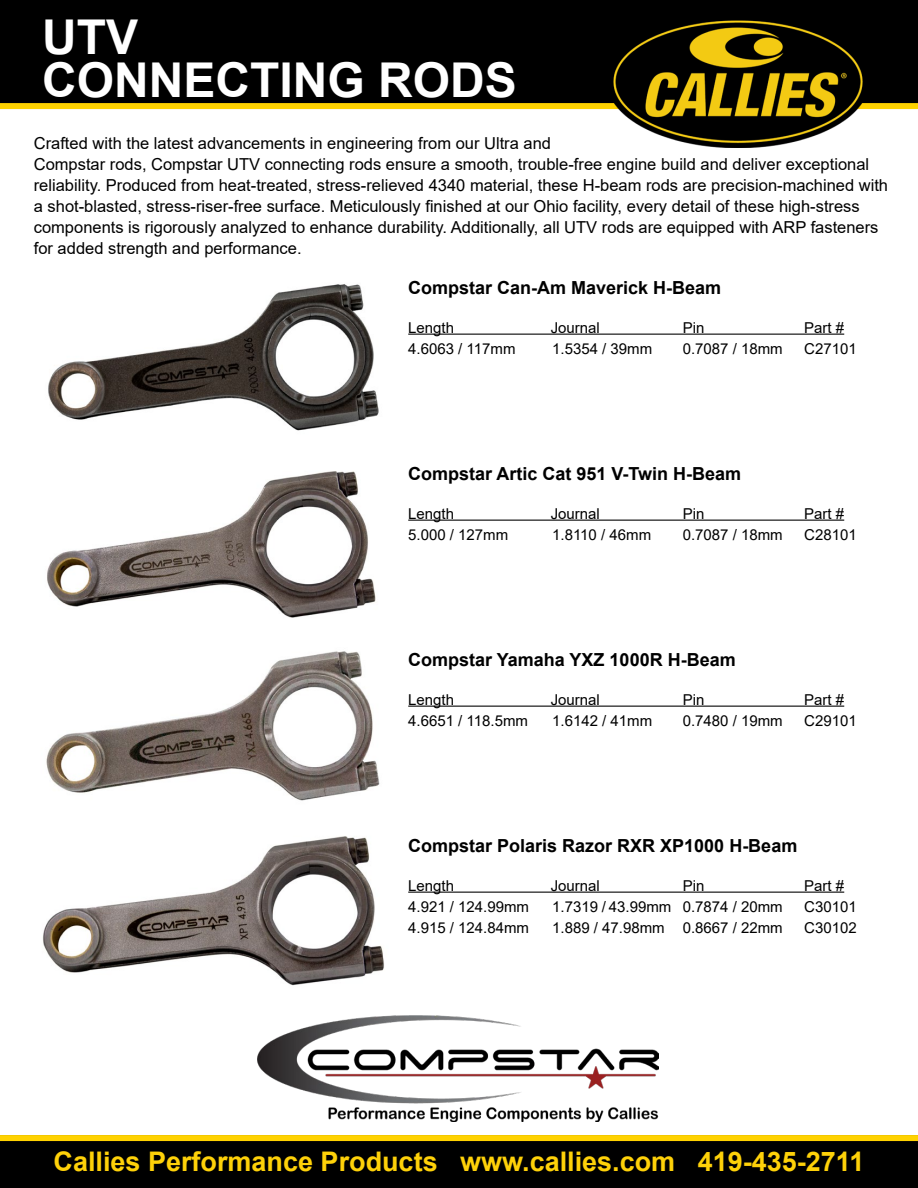
<style>
.page{position:relative;width:918px;height:1188px;background:#fff}
.page>*{position:absolute;margin:0;border:0;box-sizing:border-box;transform-origin:0 0}
.t1{font:700 48px/43.5px "Arial";color:#fff}
.t2{font:700 27px "Arial";color:#fed109}
.t3{font:700 18px "Arial";color:#000}
.t4{font:16.5px/21px "Arial";color:#000}
.t5{font:15px "Arial";color:#000}
</style>
<div class="page">
<div style="left:0;top:1135px;width:918px;height:53px;background:#000"></div>
<div style="left:0;top:1135px;width:918px;height:6px;background:#ffd200"></div>
<div style="left:0;top:0;width:918px;height:108px;background:#000"></div>
<div style="left:0;top:103px;width:918px;height:6px;background:#ffd200"></div>
<img style="left:607px;top:20px;width:262px;height:127px">
<hr style="left:408px;top:334px;width:436px;height:1px;background:#000">
<hr style="left:408px;top:520px;width:436px;height:1px;background:#000">
<hr style="left:408px;top:706px;width:436px;height:1px;background:#000">
<hr style="left:408px;top:892px;width:436px;height:1px;background:#000">
<img style="left:48px;top:284px;width:331px;height:147px">
<img style="left:47px;top:471px;width:329px;height:147px">
<img style="left:46px;top:651px;width:334px;height:150px">
<img style="left:42px;top:836px;width:342px;height:150px">
<img style="left:257px;top:1015px;width:401px;height:106px">
<h1 class="t1" style="left:42px;top:16px;width:476px">UTV<br>CONNECTING RODS</h1>
<p class="t4" style="left:34px;top:132px;width:856px">Crafted with the latest advancements in engineering from our Ultra and<br>Compstar rods, Compstar UTV connecting rods ensure a smooth, trouble-free engine build and deliver exceptional reliability. Produced from heat-treated, stress-relieved 4340 material, these H-beam rods are precision-machined with a shot-blasted, stress-riser-free surface. Meticulously finished at our Ohio facility, every detail of these high-stress components is rigorously analyzed to enhance durability. Additionally, all UTV rods are equipped with ARP fasteners for added strength and performance.</p>
<p class="t3" style="left:408px;top:275px;width:315px">Compstar Can-Am Maverick H-Beam</p>
<p class="t5" style="left:408px;top:317px;width:47px">Length</p>
<p class="t5" style="left:551px;top:317px;width:51px">Journal</p>
<p class="t5" style="left:683px;top:317px;width:23px">Pin</p>
<p class="t5" style="left:804px;top:317px;width:42px">Part #</p>
<p class="t5" style="left:408px;top:338px;width:109px">4.6063 / 117mm</p>
<p class="t5" style="left:552px;top:338px;width:102px">1.5354 / 39mm</p>
<p class="t5" style="left:683px;top:338px;width:102px">0.7087 / 18mm</p>
<p class="t5" style="left:804px;top:338px;width:54px">C27101</p>
<p class="t3" style="left:408px;top:461px;width:335px">Compstar Artic Cat 951 V-Twin H-Beam</p>
<p class="t5" style="left:408px;top:503px;width:47px">Length</p>
<p class="t5" style="left:551px;top:503px;width:51px">Journal</p>
<p class="t5" style="left:683px;top:503px;width:23px">Pin</p>
<p class="t5" style="left:804px;top:503px;width:42px">Part #</p>
<p class="t5" style="left:408px;top:524px;width:102px">5.000 / 127mm</p>
<p class="t5" style="left:552px;top:524px;width:100px">1.8110 / 46mm</p>
<p class="t5" style="left:683px;top:524px;width:102px">0.7087 / 18mm</p>
<p class="t5" style="left:804px;top:524px;width:54px">C28101</p>
<p class="t3" style="left:408px;top:647px;width:329px">Compstar Yamaha YXZ 1000R H-Beam</p>
<p class="t5" style="left:408px;top:689px;width:47px">Length</p>
<p class="t5" style="left:551px;top:689px;width:51px">Journal</p>
<p class="t5" style="left:683px;top:689px;width:23px">Pin</p>
<p class="t5" style="left:804px;top:689px;width:42px">Part #</p>
<p class="t5" style="left:408px;top:710px;width:121px">4.6651 / 118.5mm</p>
<p class="t5" style="left:552px;top:710px;width:102px">1.6142 / 41mm</p>
<p class="t5" style="left:683px;top:710px;width:102px">0.7480 / 19mm</p>
<p class="t5" style="left:804px;top:710px;width:54px">C29101</p>
<p class="t3" style="left:408px;top:833px;width:391px">Compstar Polaris Razor RXR XP1000 H-Beam</p>
<p class="t5" style="left:408px;top:875px;width:47px">Length</p>
<p class="t5" style="left:551px;top:875px;width:51px">Journal</p>
<p class="t5" style="left:683px;top:875px;width:23px">Pin</p>
<p class="t5" style="left:804px;top:875px;width:42px">Part #</p>
<p class="t5" style="left:408px;top:896px;width:122px">4.921 / 124.99mm</p>
<p class="t5" style="left:552px;top:896px;width:232px">1.7319 / 43.99mm 0.7874 / 20mm</p>
<p class="t5" style="left:804px;top:896px;width:54px">C30101</p>
<p class="t5" style="left:408px;top:917px;width:122px">4.915 / 124.84mm</p>
<p class="t5" style="left:552px;top:917px;width:232px">1.889 / 47.98mm 0.8667 / 22mm</p>
<p class="t5" style="left:804px;top:917px;width:54px">C30102</p>
<h2 class="t2" style="left:54px;top:1142px;width:812px">Callies Performance Products www.callies.com 419-435-2711</h2>
</div>
